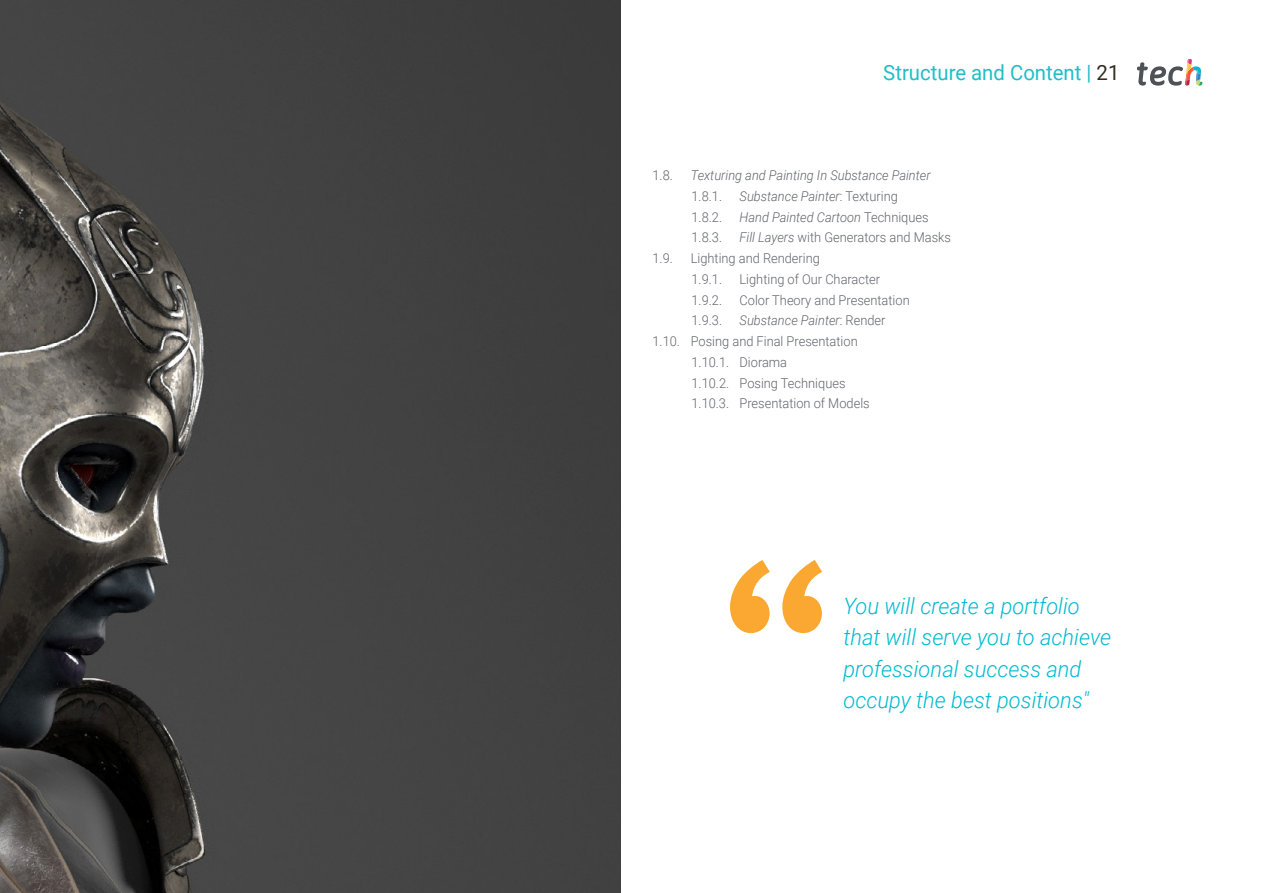
<style>
.page{position:relative;width:1263px;height:893px;background:#fff}
.page>*{position:absolute;margin:0;border:0;box-sizing:border-box;transform-origin:0 0}
.t1{font:italic 300 22.5px/31.5px "Roboto";color:#00bacf}
.t2{font:21px "Roboto";color:#20bec6}
.t3{font:300 13.5px/20.7px "Roboto";color:#61646a;scale:.95 1}
.t4{font:italic 300 13.5px "Roboto";color:#61646a;scale:.95 1}
.s1{color:#312e20}
.s2{font-style:normal}
.s3{font-style:italic}
</style>
<div class="page">
<svg style="left:1137px;top:59px;width:65px;height:27px"></svg>
<svg style="left:730px;top:560px;width:92px;height:73px"></svg>
<img style="left:0;top:0;width:621px;height:893px">
<h2 class="t2" style="left:883px;top:57px;width:238px">Structure and Content | <span class="s1">21</span></h2>
<p class="t3" style="left:652px;top:165px;width:23px">1.8.</p>
<p class="t4" style="left:691px;top:166px;width:254px">Texturing and Painting In Substance Painter</p>
<p class="t3" style="left:691px;top:185px;width:34px">1.8.1.</p>
<p class="t4" style="left:739px;top:187px;width:168px">Substance Painter<span class="s2">: Texturing</span></p>
<p class="t3" style="left:691px;top:206px;width:34px">1.8.2.</p>
<p class="t4" style="left:739px;top:207px;width:200px">Hand Painted Cartoon <span class="s2">Techniques</span></p>
<p class="t3" style="left:691px;top:227px;width:34px">1.8.3.</p>
<p class="t3" style="left:739px;top:227px;width:224px"><span class="s3">Fill Layers</span> with Generators and Masks</p>
<p class="t3" style="left:652px;top:248px;width:23px">1.9.</p>
<p class="t3" style="left:691px;top:248px;width:137px">Lighting and Rendering<br>1.9.1.</p>
<p class="t3" style="left:739px;top:268px;width:149px">Lighting of Our Character</p>
<p class="t3" style="left:691px;top:289px;width:34px">1.9.2.</p>
<p class="t3" style="left:739px;top:289px;width:181px">Color Theory and Presentation</p>
<p class="t3" style="left:691px;top:310px;width:34px">1.9.3.</p>
<p class="t4" style="left:739px;top:311px;width:155px">Substance Painter<span class="s2">: Render</span></p>
<p class="t3" style="left:652px;top:331px;width:217px">1.10. Posing and Final Presentation</p>
<p class="t3" style="left:691px;top:351px;width:102px">1.10.1. Diorama</p>
<p class="t3" style="left:691px;top:372px;width:164px">1.10.2. Posing Techniques</p>
<p class="t3" style="left:691px;top:393px;width:189px">1.10.3. Presentation of Models</p>
<h1 class="t1" style="left:843px;top:589px;width:269px">You will create a portfolio that will serve you to achieve professional success and occupy the best positions"</h1>
</div>
